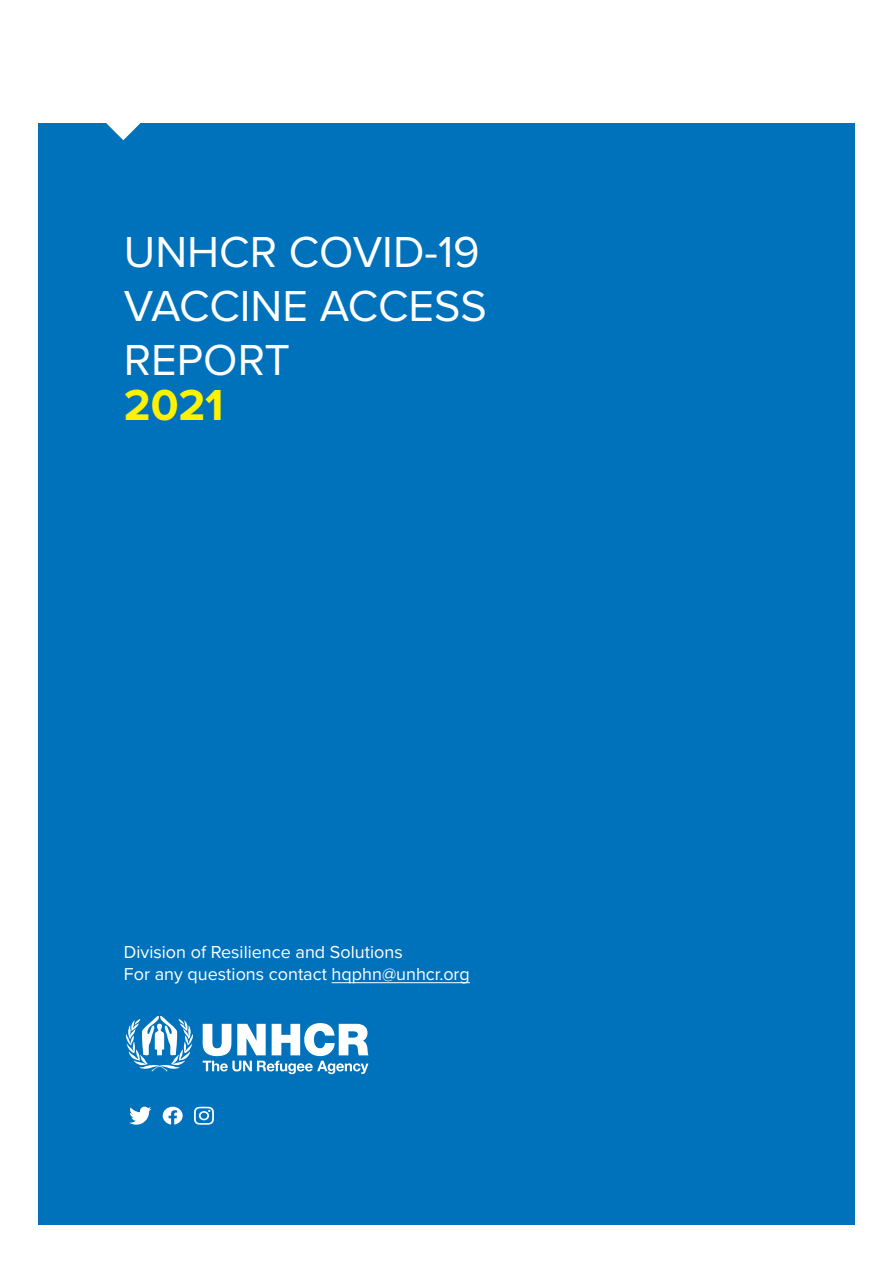
<style>
.page{position:relative;width:893px;height:1263px;background:#fff}
.page>*{position:absolute;margin:0;border:0;box-sizing:border-box;transform-origin:0 0}
.t1{font:45px/54px "Proxima Nova";color:#fff}
.t2{font:700 45px "Proxima Nova";color:#fff200}
.t3{font:18px/21.6px "Proxima Nova";color:#fff}
</style>
<div class="page">
<div style="left:38px;top:123px;width:817px;height:1102px;background:#0072bc"></div>
<svg style="left:125px;top:1016px;width:68px;height:55px"></svg>
<svg style="left:203px;top:1023px;width:165px;height:51px"></svg>
<svg style="left:163px;top:1107px;width:20px;height:17px"></svg>
<svg style="left:194px;top:1107px;width:20px;height:18px"></svg>
<svg style="left:106px;top:123px;width:34px;height:17px"></svg>
<svg style="left:129px;top:1106px;width:22px;height:19px"></svg>
<hr style="left:332px;top:982px;width:138px;height:1px;background:#fff">
<h1 class="t1" style="left:124px;top:223px;width:364px">UNHCR COVID-19<br>VACCINE ACCESS<br>REPORT</h1>
<h1 class="t2" style="left:124px;top:371px;width:101px">2021</h1>
<p class="t3" style="left:124px;top:941px;width:347px">Division of Resilience and Solutions<br>For any questions contact hqphn@unhcr.org</p>
</div>
